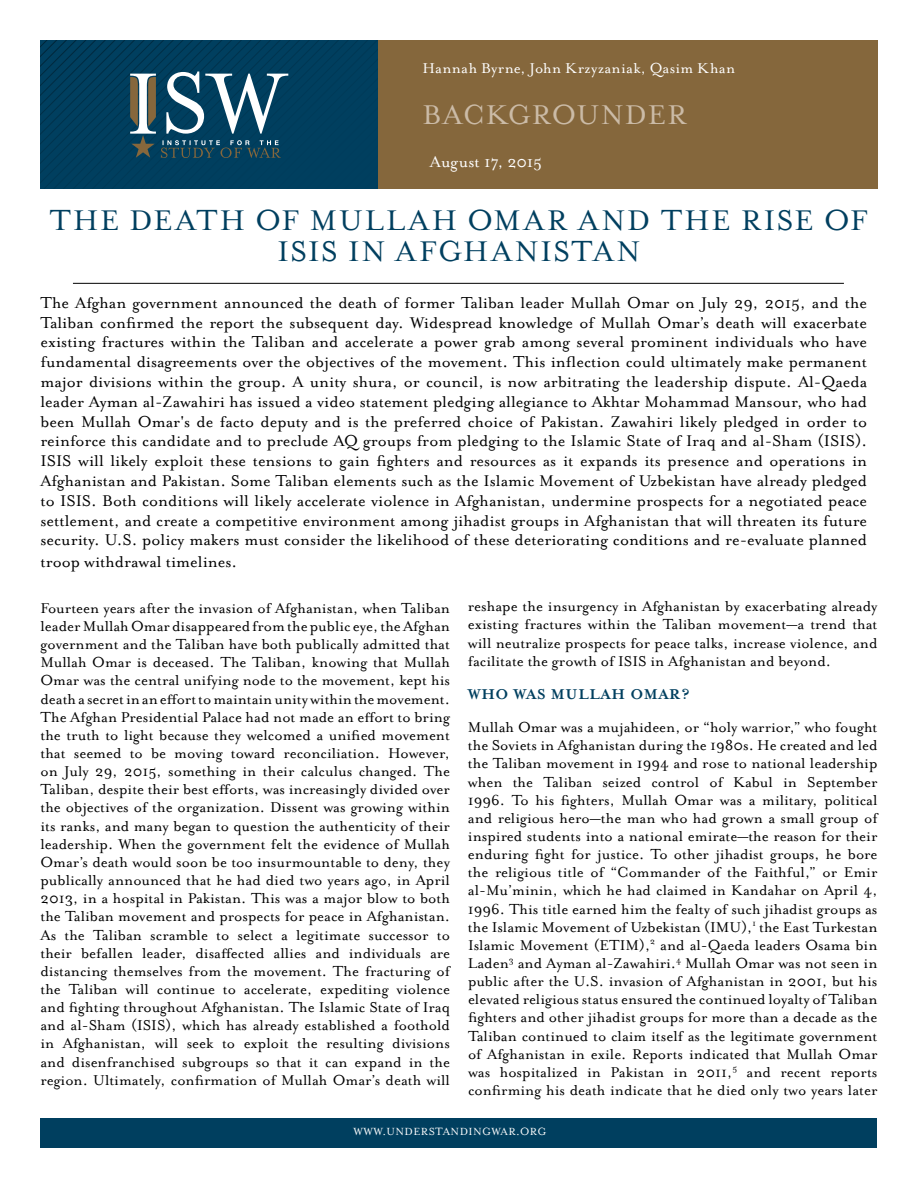
<style>
.page{position:relative;width:918px;height:1188px;background:#fff}
.page>*{position:absolute;margin:0;border:0;box-sizing:border-box;transform-origin:0 0}
.t1{font:33px "Mrs Eaves Roman";letter-spacing:.09em;color:#003f5f}
.t2{font:33px "Mrs Eaves Roman";letter-spacing:.06em;color:#003f5f}
.t3{font:33px "Mrs Eaves Roman";letter-spacing:.04em;color:#003f5f}
.t4{font:31.5px "Mrs Eaves Roman";letter-spacing:.04em;color:#cbbba7}
.t5{font:18px/19.8px "Mrs Eaves Roman";color:#000;text-align:justify}
.t6{font:18px "Mrs Eaves Roman";color:#fff}
.t7{font:16.5px/18.1px "Mrs Eaves Roman";color:#000;text-align:justify}
.t8{font:16.5px "Mrs Eaves Roman";letter-spacing:.025em;color:#fff}
.t9{font:700 16.5px "Mrs Eaves";letter-spacing:.04em;color:#003f5f}
.t10{font:12px "Mrs Eaves Roman";letter-spacing:.04em;color:#fff}
</style>
<div class="page">
<div style="left:40px;top:1118px;width:838px;height:30px;background:#003f5f"></div>
<div style="left:378px;top:40px;width:500px;height:149px;background:#85673c"></div>
<hr style="left:73px;top:283px;width:771px;height:1px;background:#000">
<svg style="left:40px;top:40px;width:338px;height:149px;background:#114965"></svg>
<p class="t8" style="left:422px;top:59px;width:314px">Hannah Byrne, John Krzyzaniak, Qasim Khan</p>
<h2 class="t4" style="left:422px;top:98px;width:266px">BACKGROUNDER</h2>
<p class="t6" style="left:430px;top:152px;width:114px">August 17, 2015</p>
<h1 class="t2" style="left:50px;top:202px;width:24px">The</h1>
<h1 class="t1" style="left:130px;top:202px;width:474px">Death of mullah omar and</h1>
<h1 class="t2" style="left:661px;top:202px;width:209px">the rise of</h1>
<h1 class="t3" style="left:278px;top:233px;width:186px">isis in afghan</h1>
<h1 class="t2" style="left:541px;top:233px;width:78px">istan</h1>
<p class="t5" style="left:40px;top:293px;width:828px">The Afghan government announced the death of former Taliban leader Mullah Omar on July 29, 2015, and the Taliban confirmed the report the subsequent day. Widespread knowledge of Mullah Omar’s death will exacerbate existing fractures within the Taliban and accelerate a power grab among several prominent individuals who have fundamental disagreements over the objectives of the movement. This inflection could ultimately make permanent major divisions within the group. A unity shura, or council, is now arbitrating the leadership dispute. Al-Qaeda leader Ayman al-Zawahiri has issued a video statement pledging allegiance to Akhtar Mohammad Mansour, who had been Mullah Omar's de facto deputy and is the preferred choice of Pakistan. Zawahiri likely pledged in order to reinforce this candidate and to preclude AQ groups from pledging to the Islamic State of Iraq and al-Sham (ISIS).<br>ISIS will likely exploit these tensions to gain fighters and resources as it expands its presence and operations in Afghanistan and Pakistan. Some Taliban elements such as the Islamic Movement of Uzbekistan have already pledged to ISIS. Both conditions will likely accelerate violence in Afghanistan, undermine prospects for a negotiated peace settlement, and create a competitive environment among jihadist groups in Afghanistan that will threaten its future security. U.S. policy makers must consider the likelihood of these deteriorating conditions and re-evaluate planned</p>
<p class="t5" style="left:40px;top:552px;width:198px">troop withdrawal timelines.</p>
<p class="t7" style="left:40px;top:599px;width:412px">Fourteen years after the invasion of Afghanistan, when Taliban leader Mullah Omar disappeared from the public eye, the Afghan government and the Taliban have both publically admitted that Mullah Omar is deceased. The Taliban, knowing that Mullah Omar was the central unifying node to the movement, kept his death a secret in an effort to maintain unity within the movement.<br>The Afghan Presidential Palace had not made an effort to bring the truth to light because they welcomed a unified movement that seemed to be moving toward reconciliation. However, on July 29, 2015, something in their calculus changed. The Taliban, despite their best efforts, was increasingly divided over the objectives of the organization. Dissent was growing within its ranks, and many began to question the authenticity of their leadership. When the government felt the evidence of Mullah Omar’s death would soon be too insurmountable to deny, they publically announced that he had died two years ago, in April 2013, in a hospital in Pakistan. This was a major blow to both the Taliban movement and prospects for peace in Afghanistan.<br>As the Taliban scramble to select a legitimate successor to their befallen leader, disaffected allies and individuals are distancing themselves from the movement. The fracturing of the Taliban will continue to accelerate, expediting violence and fighting throughout Afghanistan. The Islamic State of Iraq and al-Sham (ISIS), which has already established a foothold in Afghanistan, will seek to exploit the resulting divisions and disenfranchised subgroups so that it can expand in the region. Ultimately, confirmation of Mullah Omar’s death will</p>
<p class="t7" style="left:468px;top:598px;width:411px">reshape the insurgency in Afghanistan by exacerbating already existing fractures within the Taliban movement—a trend that will neutralize prospects for peace talks, increase violence, and facilitate the growth of ISIS in Afghanistan and beyond.</p>
<p class="t9" style="left:468px;top:685px;width:223px">WHO WAS MULLAH OMAR?</p>
<p class="t7" style="left:468px;top:718px;width:411px">Mullah Omar was a mujahideen, or “holy warrior,” who fought the Soviets in Afghanistan during the 1980s. He created and led the Taliban movement in 1994 and rose to national leadership when the Taliban seized control of Kabul in September 1996. To his fighters, Mullah Omar was a military, political and religious hero—the man who had grown a small group of inspired students into a national emirate—the reason for their enduring fight for justice. To other jihadist groups, he bore the religious title of “Commander of the Faithful,” or Emir al-Mu’minin, which he had claimed in Kandahar on April 4, 1996. This title earned him the fealty of such jihadist groups as the Islamic Movement of Uzbekistan (IMU),<sup>1</sup> the East Turkestan Islamic Movement (ETIM),<sup>2</sup> and al-Qaeda leaders Osama bin Laden<sup>3</sup> and Ayman al-Zawahiri.<sup>4</sup> Mullah Omar was not seen in public after the U.S. invasion of Afghanistan in 2001, but his elevated religious status ensured the continued loyalty of Taliban fighters and other jihadist groups for more than a decade as the Taliban continued to claim itself as the legitimate government of Afghanistan in exile. Reports indicated that Mullah Omar was hospitalized in Pakistan in 2011,<sup>5</sup> and recent reports confirming his death indicate that he died only two years later</p>
<p class="t10" style="left:354px;top:1125px;width:51px">www.Under</p>
<p class="t10" style="left:429px;top:1125px;width:24px">stand</p>
<p class="t10" style="left:469px;top:1125px;width:62px">ingwar.org</p>
</div>
